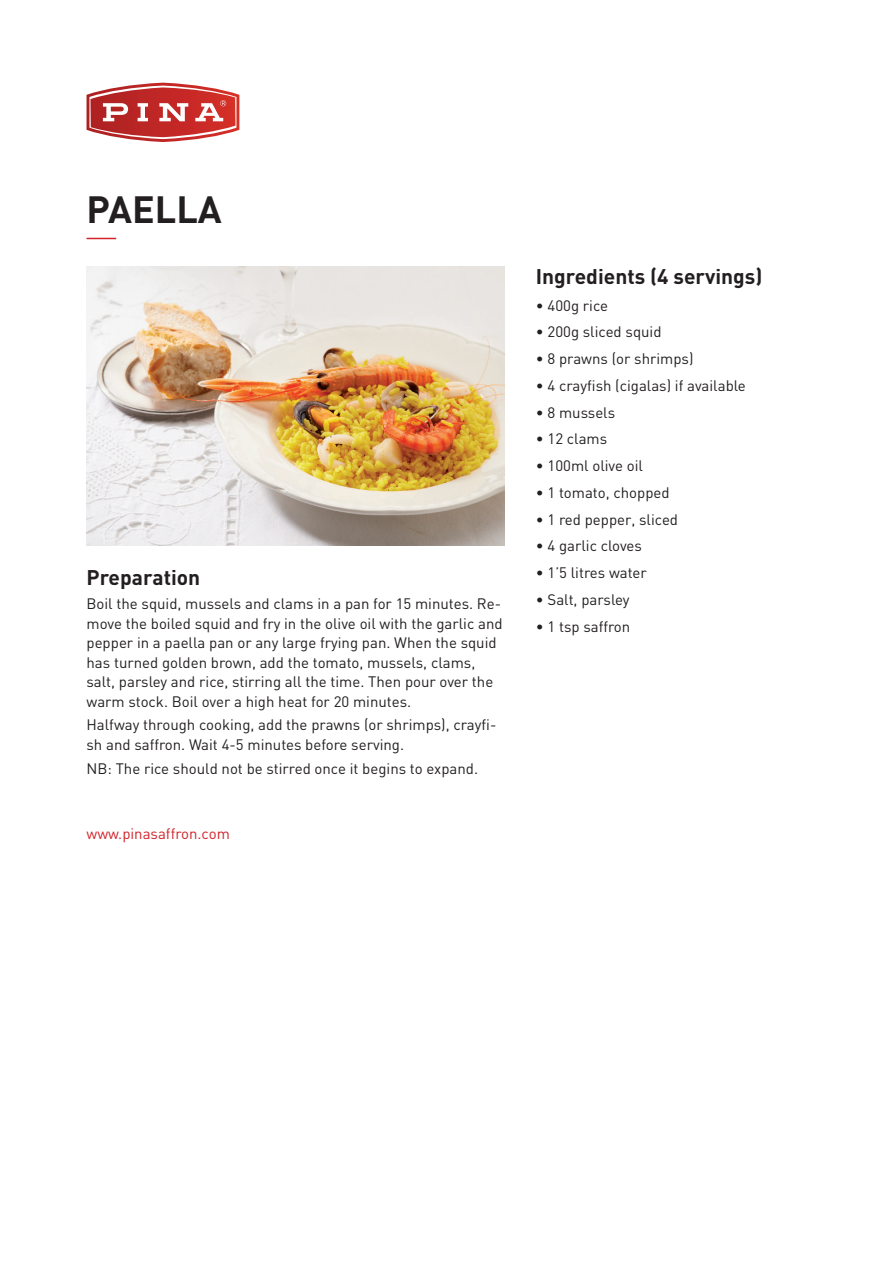
<style>
.page{position:relative;width:893px;height:1263px;background:#fff}
.page>*{position:absolute;margin:0;border:0;box-sizing:border-box;transform-origin:0 0}
.t1{font:700 37.5px "DIN";color:#231f20}
.t2{font:700 21px "DIN";color:#231f20}
.t3{font:15px/19.5px "DIN";color:#231f20}
.t4{font:15px "DIN";color:#d1232a}
</style>
<div class="page">
<img style="left:87px;top:266px;width:417px;height:279px">
<img style="left:87px;top:83px;width:152px;height:59px">
<svg style="left:89px;top:86px;width:147px;height:53px"></svg>
<svg style="left:87px;top:238px;width:29px;height:1px"></svg>
<h1 class="t1" style="left:87px;top:184px;width:137px">PAELLA</h1>
<h2 class="t2" style="left:87px;top:564px;width:115px">Preparation</h2>
<p class="t3" style="left:87px;top:594px;width:418px">Boil the squid, mussels and clams in a pan for 15 minutes. Re&shy;move the boiled squid and fry in the olive oil with the garlic and pepper in a paella pan or any large frying pan. When the squid has turned golden brown, add the tomato, mussels, clams, salt, parsley and rice, stirring all the time. Then pour over the warm stock. Boil over a high heat for 20 minutes.</p>
<p class="t3" style="left:87px;top:715px;width:411px">Halfway through cooking, add the prawns (or shrimps), crayfi&shy;sh and saffron. Wait 4-5 minutes before serving.</p>
<p class="t3" style="left:87px;top:758px;width:393px">NB: The rice should not be stirred once it begins to expand.</p>
<p class="t4" style="left:87px;top:824px;width:145px">www.pinasaffron.com</p>
<h2 class="t2" style="left:536px;top:262px;width:228px">Ingredients (4 servings)</h2>
<p class="t3" style="left:536px;top:295px;width:74px">• 400g rice</p>
<p class="t3" style="left:536px;top:322px;width:127px">• 200g sliced squid</p>
<p class="t3" style="left:536px;top:349px;width:159px">• 8 prawns (or shrimps)</p>
<p class="t3" style="left:536px;top:375px;width:212px">• 4 crayfish (cigalas) if available</p>
<p class="t3" style="left:536px;top:402px;width:81px">• 8 mussels</p>
<p class="t3" style="left:536px;top:429px;width:73px">• 12 clams</p>
<p class="t3" style="left:536px;top:456px;width:109px">• 100ml olive oil</p>
<p class="t3" style="left:536px;top:482px;width:135px">• 1 tomato, chopped</p>
<p class="t3" style="left:536px;top:509px;width:144px">• 1 red pepper, sliced</p>
<p class="t3" style="left:536px;top:536px;width:108px">• 4 garlic cloves</p>
<p class="t3" style="left:536px;top:563px;width:113px">• 1’5 litres water</p>
<p class="t3" style="left:536px;top:589px;width:95px">• Salt, parsley</p>
<p class="t3" style="left:536px;top:616px;width:96px">• 1 tsp saffron</p>
</div>
